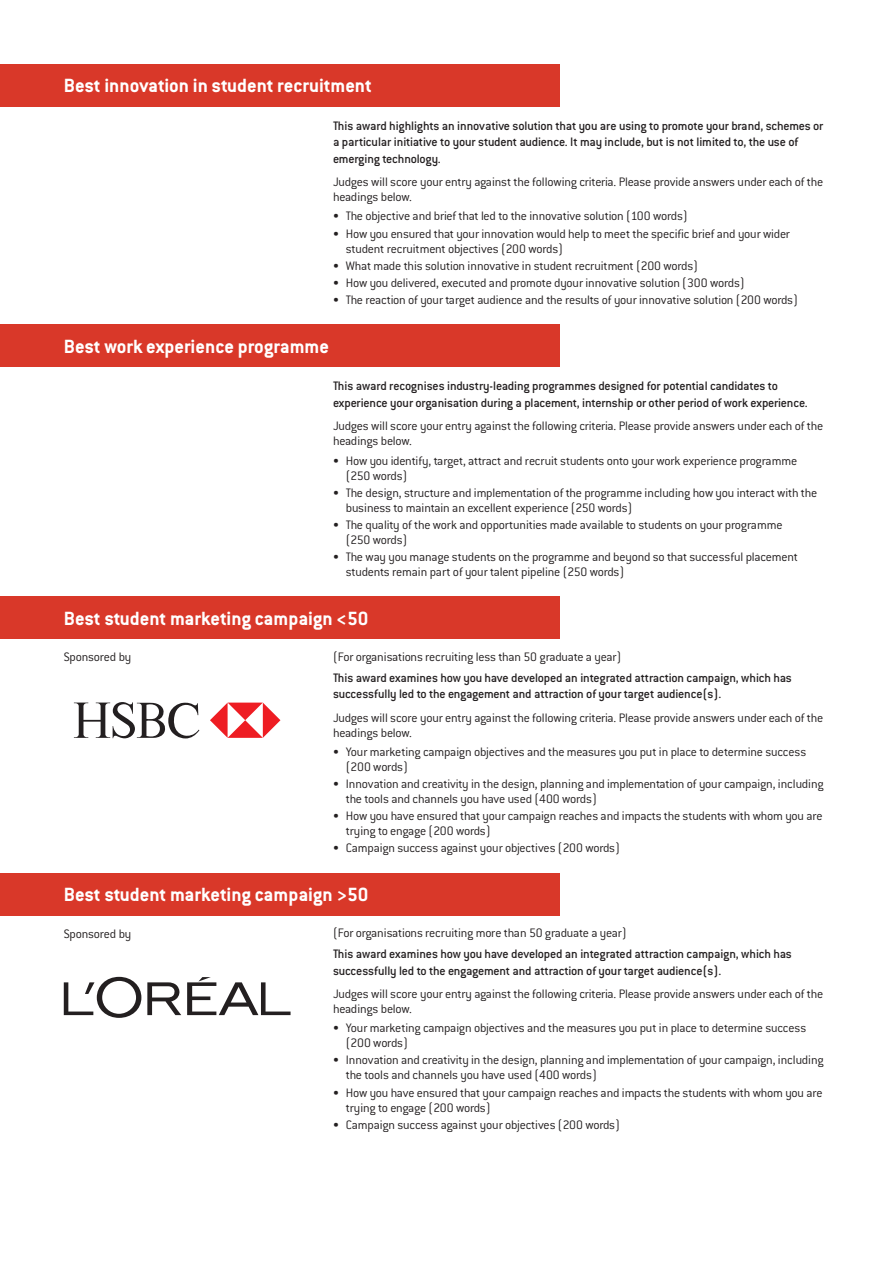
<style>
.page{position:relative;width:893px;height:1263px;background:#fff}
.page>*{position:absolute;margin:0;border:0;box-sizing:border-box;transform-origin:0 0}
.t1{font:700 21px "Conduit ITC";color:#fff}
.t2{font:300 13.5px/15px "Conduit ITC";letter-spacing:-.015em;color:#231f20}
.t3{font:500 13.5px/16.5px "Conduit ITC";letter-spacing:-.015em;color:#231f20}
</style>
<div class="page">
<div style="left:0;top:64px;width:560px;height:42px;background:#d93829"></div>
<div style="left:0;top:324px;width:560px;height:43px;background:#d93829"></div>
<div style="left:0;top:596px;width:560px;height:42px;background:#d93829"></div>
<svg style="left:74px;top:702px;width:125px;height:36px"></svg>
<svg style="left:210px;top:703px;width:70px;height:35px"></svg>
<div style="left:0;top:873px;width:560px;height:43px;background:#d93829"></div>
<svg style="left:187px;top:977px;width:104px;height:38px"></svg>
<svg style="left:147px;top:982px;width:34px;height:33px"></svg>
<svg style="left:64px;top:977px;width:77px;height:41px"></svg>
<h1 class="t1" style="left:64px;top:79px;width:309px">Best innovation in student recruitment</h1>
<p class="t3" style="left:333px;top:119px;width:492px">This award highlights an innovative solution that you are using to promote your brand, schemes or a particular initiative to your student audience. It may include, but is not limited to, the use of emerging technology.</p>
<p class="t2" style="left:333px;top:176px;width:492px">Judges will score your entry against the following criteria. Please provide answers under each of the headings below.</p>
<p class="t2" style="left:333px;top:210px;width:356px">• The objective and brief that led to the innovative solution (100 words)</p>
<p class="t2" style="left:346px;top:227px;width:446px;text-indent:-13px">• How you ensured that your innovation would help to meet the specific brief and your wider student recruitment objectives (200 words)</p>
<p class="t2" style="left:333px;top:259px;width:366px">• What made this solution innovative in student recruitment (200 words)</p>
<p class="t2" style="left:333px;top:277px;width:413px">• How you delivered, executed and promote dyour innovative solution (300 words)</p>
<p class="t2" style="left:333px;top:294px;width:466px">• The reaction of your target audience and the results of your innovative solution (200 words)</p>
<h1 class="t1" style="left:64px;top:339px;width:267px">Best work experience programme</h1>
<p class="t3" style="left:333px;top:379px;width:476px">This award recognises industry-leading programmes designed for potential candidates to experience your organisation during a placement, internship or other period of work experience.</p>
<p class="t2" style="left:333px;top:420px;width:492px">Judges will score your entry against the following criteria. Please provide answers under each of the headings below.</p>
<p class="t2" style="left:346px;top:454px;width:453px;text-indent:-13px">• How you identify, target, attract and recruit students onto your work experience programme (250 words)</p>
<p class="t2" style="left:346px;top:486px;width:473px;text-indent:-13px">• The design, structure and implementation of the programme including how you interact with the business to maintain an excellent experience (250 words)</p>
<p class="t2" style="left:346px;top:519px;width:438px;text-indent:-13px">• The quality of the work and opportunities made available to students on your programme (250 words)</p>
<p class="t2" style="left:346px;top:551px;width:454px;text-indent:-13px">• The way you manage students on the programme and beyond so that successful placement students remain part of your talent pipeline (250 words)</p>
<h1 class="t1" style="left:64px;top:611px;width:306px">Best student marketing campaign &lt;50</h1>
<p class="t2" style="left:333px;top:651px;width:290px">(For organisations recruiting less than 50 graduate a year)</p>
<p class="t3" style="left:333px;top:671px;width:460px">This award examines how you have developed an integrated attraction campaign, which has successfully led to the engagement and attraction of your target audience(s).</p>
<p class="t2" style="left:333px;top:711px;width:492px">Judges will score your entry against the following criteria. Please provide answers under each of the headings below.</p>
<p class="t2" style="left:346px;top:746px;width:462px;text-indent:-13px">• Your marketing campaign objectives and the measures you put in place to determine success (200 words)</p>
<p class="t2" style="left:346px;top:778px;width:479px;text-indent:-13px">• Innovation and creativity in the design, planning and implementation of your campaign, including the tools and channels you have used (400 words)</p>
<p class="t2" style="left:346px;top:810px;width:478px;text-indent:-13px">• How you have ensured that your campaign reaches and impacts the students with whom you are trying to engage (200 words)</p>
<p class="t2" style="left:333px;top:842px;width:288px">• Campaign success against your objectives (200 words)</p>
<h1 class="t1" style="left:64px;top:888px;width:306px">Best student marketing campaign &gt;50</h1>
<p class="t2" style="left:333px;top:927px;width:295px">(For organisations recruiting more than 50 graduate a year)</p>
<p class="t3" style="left:333px;top:947px;width:460px">This award examines how you have developed an integrated attraction campaign, which has successfully led to the engagement and attraction of your target audience(s).</p>
<p class="t2" style="left:333px;top:988px;width:492px">Judges will score your entry against the following criteria. Please provide answers under each of the headings below.</p>
<p class="t2" style="left:346px;top:1022px;width:462px;text-indent:-13px">• Your marketing campaign objectives and the measures you put in place to determine success (200 words)</p>
<p class="t2" style="left:346px;top:1054px;width:479px;text-indent:-13px">• Innovation and creativity in the design, planning and implementation of your campaign, including the tools and channels you have used (400 words)</p>
<p class="t2" style="left:346px;top:1086px;width:478px;text-indent:-13px">• How you have ensured that your campaign reaches and impacts the students with whom you are trying to engage (200 words)</p>
<p class="t2" style="left:333px;top:1118px;width:288px">• Campaign success against your objectives (200 words)</p>
<p class="t2" style="left:64px;top:651px;width:69px">Sponsored by</p>
<p class="t2" style="left:64px;top:928px;width:69px">Sponsored by</p>
</div>
